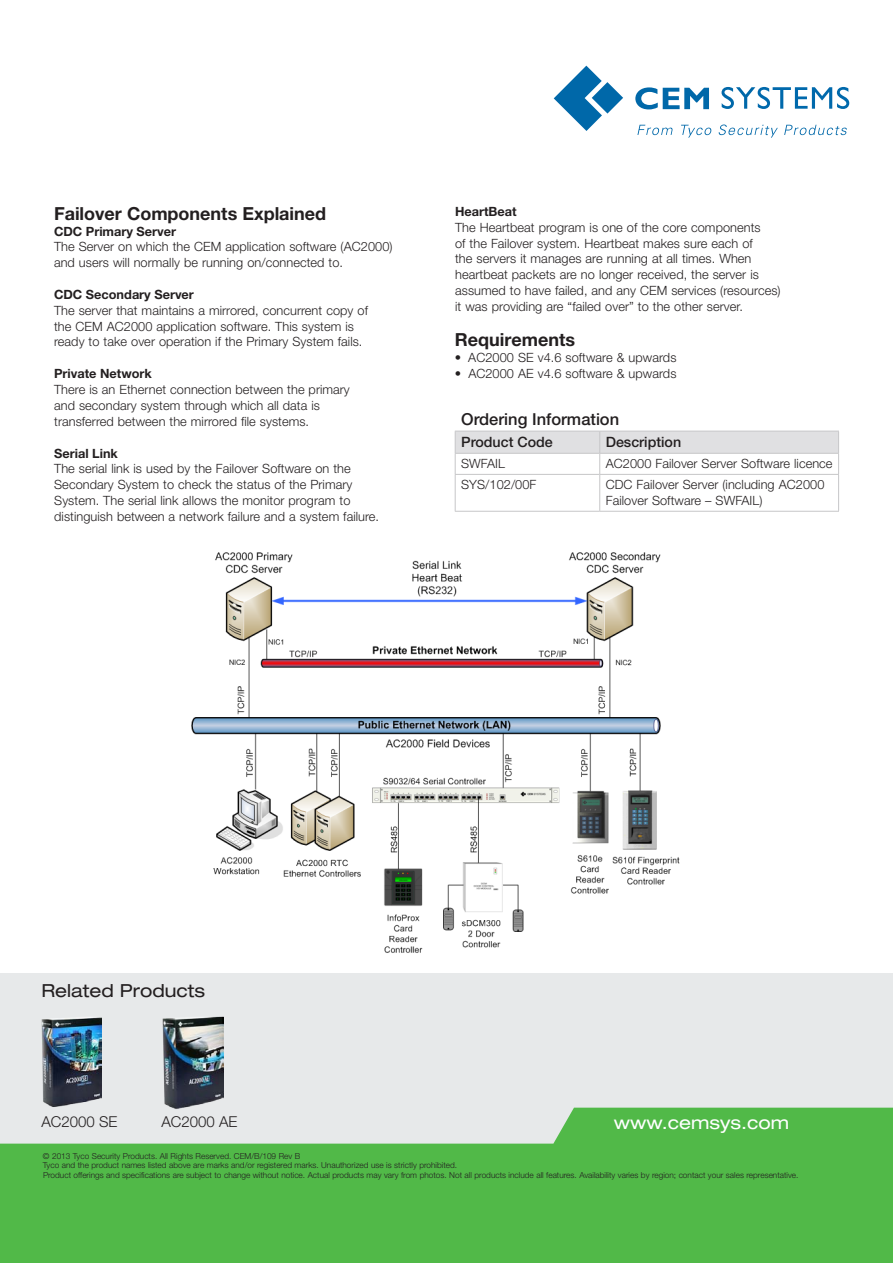
<style>
.page{position:relative;width:893px;height:1263px;background:#fff}
.page>*{position:absolute;margin:0;border:0;box-sizing:border-box;transform-origin:0 0}
.t1{font:700 18px "Helvetica Neue LT Pro";color:#231f20}
.t2{font:expanded 18px "Helvetica Neue LT Pro";color:#231f20}
.t3{font:expanded 18px "Helvetica Neue LT Pro";color:#fff}
.t4{font:500 16.5px "Helvetica Neue LT Pro";color:#231f20}
.t5{font:300 15px "Helvetica Neue LT Pro";color:#231f20}
.t6{font:500 14.25px "Helvetica Neue LT Pro";color:#231f20}
.t7{font:300 12.75px/15.8px "Helvetica Neue LT Pro";letter-spacing:.005em;color:#231f20}
.t8{font:700 12.75px "Helvetica Neue LT Pro";color:#231f20}
.t9{font:300 8.25px/9.8px "Helvetica Neue LT Pro";color:#231f20}
</style>
<div class="page">
<div style="left:0;top:973px;width:893px;height:242px;background:#e7e9ea"></div>
<svg style="left:0;top:1107px;width:893px;height:156px;background:#67c060"></svg>
<svg style="left:637px;top:125px;width:36px;height:10px"></svg>
<svg style="left:681px;top:125px;width:31px;height:13px"></svg>
<svg style="left:718px;top:125px;width:60px;height:13px"></svg>
<svg style="left:784px;top:125px;width:63px;height:10px"></svg>
<svg style="left:722px;top:87px;width:127px;height:22px"></svg>
<svg style="left:635px;top:87px;width:74px;height:22px"></svg>
<svg style="left:554px;top:66px;width:69px;height:65px"></svg>
<img style="left:41px;top:1017px;width:61px;height:92px">
<img style="left:161px;top:1016px;width:63px;height:93px">
<hr style="left:599px;top:475px;width:1px;height:36px;background:#c6c6c8">
<svg style="left:455px;top:431px;width:384px;height:43px"></svg>
<hr style="left:455px;top:474px;width:145px;height:1px;background:#c6c6c8">
<hr style="left:455px;top:475px;width:1px;height:36px;background:#c6c6c8">
<hr style="left:600px;top:474px;width:239px;height:1px;background:#c6c6c8">
<hr style="left:838px;top:475px;width:1px;height:36px;background:#c6c6c8">
<hr style="left:455px;top:511px;width:145px;height:1px;background:#c6c6c8">
<hr style="left:600px;top:511px;width:239px;height:1px;background:#c6c6c8">
<img style="left:191px;top:552px;width:489px;height:401px">
<h1 class="t1" style="left:54px;top:202px;width:274px">Failover Components Explained</h1>
<p class="t8" style="left:54px;top:223px;width:124px">CDC Primary Server</p>
<p class="t7" style="left:54px;top:239px;width:340px">The Server on which the CEM application software (AC2000) and users will normally be running on/connected to.</p>
<p class="t8" style="left:54px;top:287px;width:141px">CDC Secondary Server</p>
<p class="t7" style="left:54px;top:302px;width:315px">The server that maintains a mirrored, concurrent copy of the CEM AC2000 application software. This system is ready to take over operation if the Primary System fails.</p>
<p class="t8" style="left:54px;top:366px;width:99px">Private Network</p>
<p class="t7" style="left:54px;top:381px;width:297px">There is an Ethernet connection between the primary and secondary system through which all data is transferred between the mirrored file systems.</p>
<p class="t8" style="left:54px;top:445px;width:65px">Serial Link</p>
<p class="t7" style="left:54px;top:461px;width:326px">The serial link is used by the Failover Software on the Secondary System to check the status of the Primary System. The serial link allows the monitor program to distinguish between a network failure and a system failure.</p>
<p class="t8" style="left:455px;top:204px;width:63px">HeartBeat</p>
<p class="t7" style="left:455px;top:219px;width:327px">The Heartbeat program is one of the core components<br>of the Failover system. Heartbeat makes sure each of<br>the servers it manages are running at all times. When heartbeat packets are no longer received, the server is assumed to have failed, and any CEM services (resources) it was providing are “failed over” to the other server.</p>
<h1 class="t1" style="left:455px;top:329px;width:122px">Requirements</h1>
<p class="t7" style="left:455px;top:349px;width:223px">• AC2000 SE v4.6 software &amp; upwards</p>
<p class="t7" style="left:455px;top:365px;width:223px">• AC2000 AE v4.6 software &amp; upwards</p>
<p class="t4" style="left:461px;top:409px;width:160px">Ordering Information</p>
<p class="t6" style="left:461px;top:434px;width:93px">Product Code</p>
<p class="t6" style="left:606px;top:434px;width:77px">Description</p>
<p class="t7" style="left:461px;top:456px;width:45px">SWFAIL</p>
<p class="t7" style="left:606px;top:456px;width:228px">AC2000 Failover Server Software licence</p>
<p class="t7" style="left:461px;top:477px;width:77px">SYS/102/00F</p>
<p class="t7" style="left:606px;top:477px;width:220px">CDC Failover Server (including AC2000<br>Failover Software – SWFAIL)</p>
<h1 class="t2" style="left:41px;top:980px;width:165px">Related Products</h1>
<p class="t5" style="left:41px;top:1113px;width:77px">AC2000 SE</p>
<p class="t5" style="left:161px;top:1113px;width:77px">AC2000 AE</p>
<h1 class="t3" style="left:614px;top:1112px;width:177px">www.cemsys.com</h1>
<p class="t9" style="left:43px;top:1151px;width:757px">© 2013 Tyco Security Products. All Rights Reserved. CEM/B/109 Rev B<br>Tyco and the product names listed above are marks and/or registered marks. Unauthorized use is strictly prohibited.<br>Product offerings and specifications are subject to change without notice. Actual products may vary from photos. Not all products include all features. Availability varies by region; contact your sales representative.</p>
</div>
